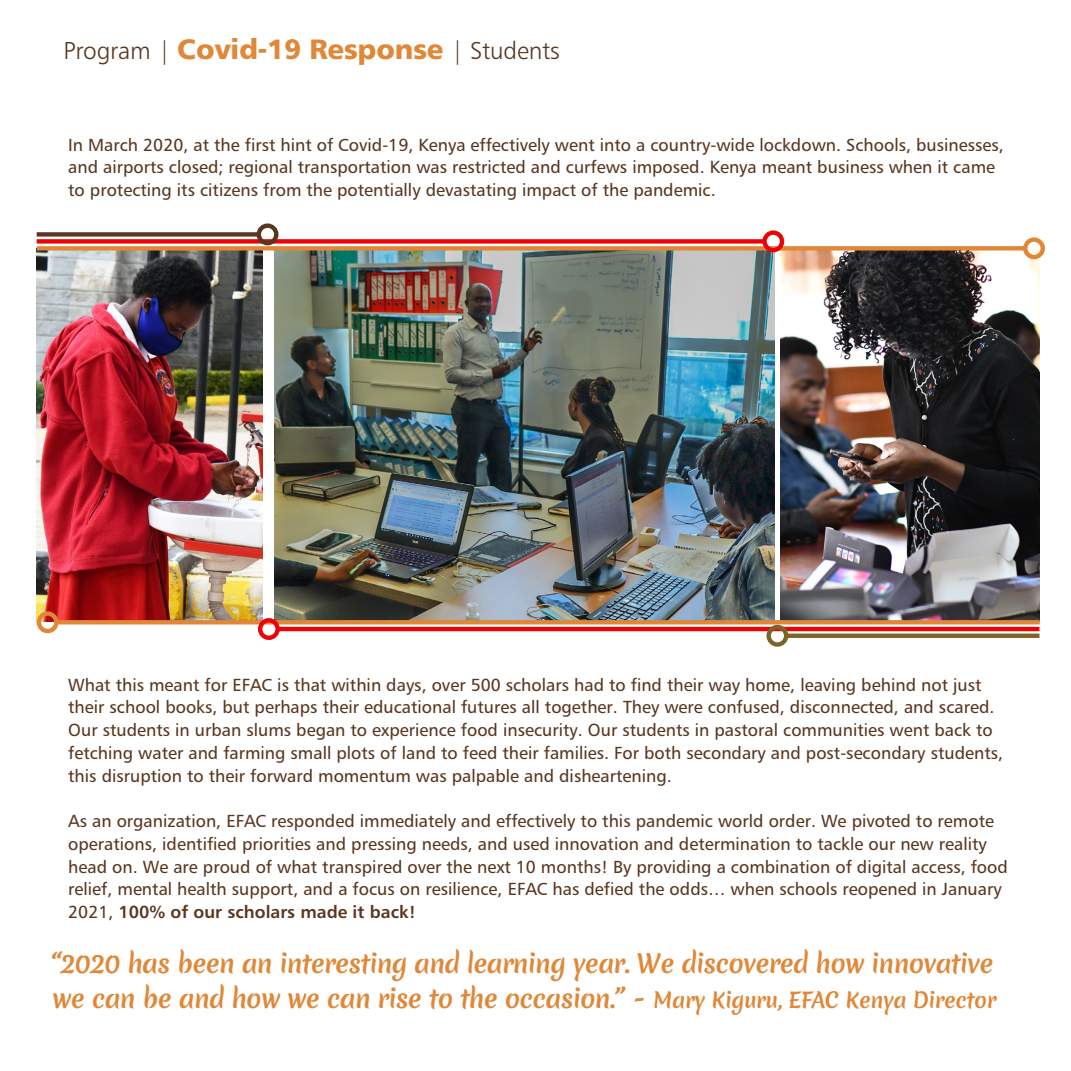
<style>
.page{position:relative;width:1071px;height:1071px;background:#fff}
.page>*{position:absolute;margin:0;border:0;box-sizing:border-box;transform-origin:0 0}
.t1{font:700 25.2px/35.7px "Merienda";letter-spacing:-.03em;color:#e08738}
.t2{font:24.5px "Humanist 777 BT Light B";letter-spacing:-.01em;color:#59361f}
.t3{font:17.5px/22.8px "Humanist 777 BT Roman B";color:#59361f}
.t4{font:17.5px "Humanist 777 BT Bold B";color:#59361f}
.s1{font-family:"Humanist 777 BT Black B";font-size:28px;color:#e08738}
.s2{font-family:"Humanist 777 BT Roman B"}
.s3{font-family:"Merienda Regular 0 wt";font-weight:400;font-size:26.25px}
.s4{font-size:21px}
</style>
<div class="page">
<img style="left:275px;top:251px;width:500px;height:369px">
<img style="left:37px;top:251px;width:226px;height:371px">
<img style="left:781px;top:248px;width:259px;height:372px">
<div style="left:37px;top:246px;width:988px;height:5px;background:#e08738"></div>
<div style="left:1023px;top:237px;width:22px;height:22px;border:4px solid #e08738;border-radius:50%"></div>
<svg style="left:59px;top:620px;width:981px;height:4px;background:#dd8539"></svg>
<div style="left:37px;top:611px;width:22px;height:22px;border:4px solid #e08738;border-radius:50%"></div>
<hr style="left:278px;top:627px;width:762px;height:4px;background:#ed0306">
<div style="left:258px;top:618px;width:22px;height:22px;border:4px solid #ed0306;border-radius:50%"></div>
<div style="left:37px;top:239px;width:728px;height:5px;background:#ed0306"></div>
<div style="left:762px;top:230px;width:22px;height:22px;border:4px solid #ed0306;border-radius:50%"></div>
<hr style="left:786px;top:634px;width:254px;height:4px;background:#7c6528">
<div style="left:766px;top:625px;width:22px;height:22px;border:4px solid #7c6528;border-radius:50%"></div>
<div style="left:37px;top:232px;width:222px;height:5px;background:#59361f"></div>
<div style="left:257px;top:223px;width:21px;height:22px;border:4px solid #59361f;border-radius:50%"></div>
<h2 class="t2" style="left:64px;top:36px;width:498px">Program | <span class="s1">Covid-19 Response</span> | Students</h2>
<p class="t3" style="left:68px;top:133px;width:937px">In March 2020, at the first hint of Covid-19, Kenya effectively went into a country-wide lockdown. Schools, businesses, and airports closed; regional transportation was restricted and curfews imposed. Kenya meant business when it came to protecting its citizens from the potentially devastating impact of the pandemic.</p>
<p class="t3" style="left:68px;top:673px;width:936px">What this meant for EFAC is that within days, over 500 scholars had to find their way home, leaving behind not just their school books, but perhaps their educational futures all together. They were confused, disconnected, and scared.<br>Our students in urban slums began to experience food insecurity. Our students in pastoral communities went back to fetching water and farming small plots of land to feed their families. For both secondary and post-secondary students, this disruption to their forward momentum was palpable and disheartening.</p>
<p class="t3" style="left:68px;top:809px;width:941px">As an organization, EFAC responded immediately and effectively to this pandemic world order. We pivoted to remote operations, identified priorities and pressing needs, and used innovation and determination to tackle our new reality head on. We are proud of what transpired over the next 10 months! By providing a combination of digital access, food relief, mental health support, and a focus on resilience, EFAC has defied the odds… when schools reopened in January</p>
<p class="t4" style="left:68px;top:901px;width:349px"><span class="s2">2021,</span> 100% of our scholars made it back!</p>
<h1 class="t1" style="left:52px;top:945px;width:946px">“2020 has been an interesting and learning year. We discovered how innovative we can be and how we can rise to the occasion.” <span class="s3">-</span> <span class="s4">Mary Kiguru, EFAC Kenya Director</span></h1>
</div>
